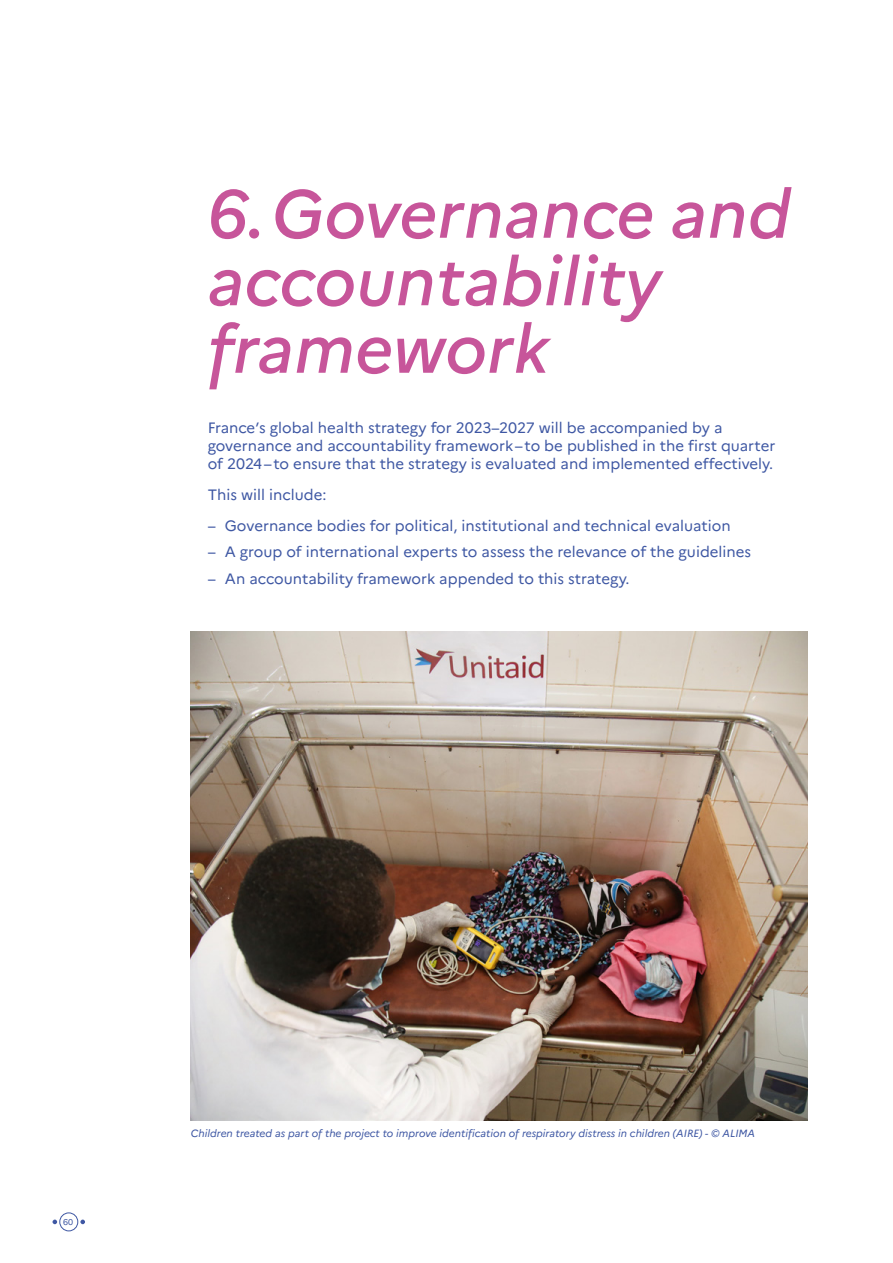
<style>
.page{position:relative;width:893px;height:1263px;background:#fff}
.page>*{position:absolute;margin:0;border:0;box-sizing:border-box;transform-origin:0 0}
.H2_titres{font:italic 500 67.5px/67.5px "Marianne";color:#c7559a}
.corps_texte{font:15px/18px "Marianne";color:#3e57a3}
.legende{font:italic 10.5px "Marianne";color:#3e57a3}
.t1{font:8.4px "Marianne";color:#3e57a3}
</style>
<div class="page">
<div style="left:60px;top:1213px;width:18px;height:18px;border:1px solid #3e57a3;border-radius:50%"></div>
<svg style="left:80px;top:1219px;width:5px;height:5px"></svg>
<svg style="left:53px;top:1219px;width:4px;height:5px"></svg>
<img style="left:191px;top:631px;width:617px;height:489px">
<h2 class="H2_titres" style="left:208px;top:180px;width:585px">6.Governance and accountability framework</h2>
<p class="corps_texte" style="left:208px;top:419px;width:569px">France’s global health strategy for 2023–2027 will be accompanied by a governance and accountability framework–to be published in the first quarter of 2024–to ensure that the strategy is evaluated and implemented effectively.</p>
<p class="corps_texte" style="left:208px;top:486px;width:120px">This will include:</p>
<p class="corps_texte" style="left:208px;top:516px;width:524px">– Governance bodies for political, institutional and technical evaluation</p>
<p class="corps_texte" style="left:208px;top:543px;width:545px">– A group of international experts to assess the relevance of the guidelines</p>
<p class="corps_texte" style="left:208px;top:569px;width:423px">– An accountability framework appended to this strategy.</p>
<p class="t1" style="left:63px;top:1217px;width:11px">60</p>
<p class="legende" style="left:191px;top:1127px;width:566px">Children treated as part of the project to improve identification of respiratory distress in children (AIRE) - © ALIMA</p>
</div>
